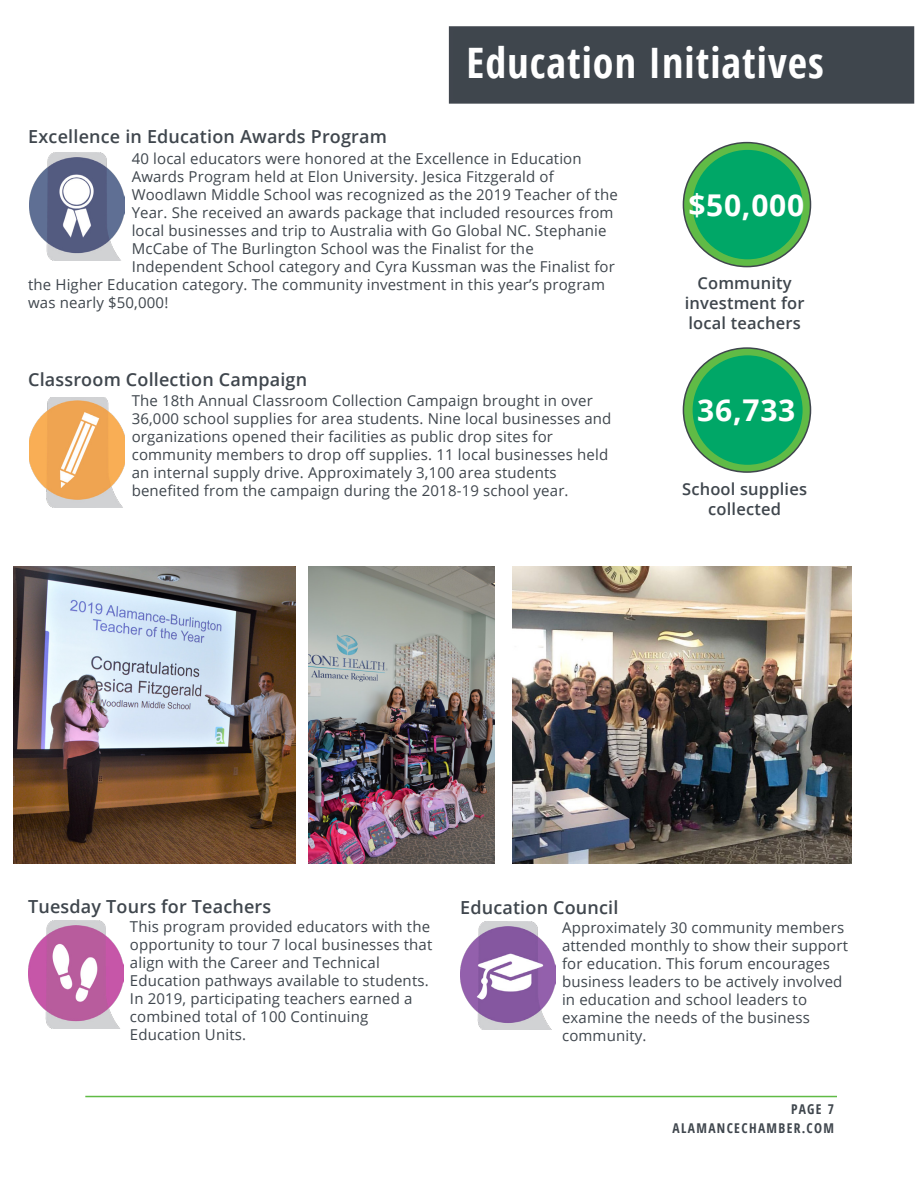
<style>
.page{position:relative;width:918px;height:1188px;background:#fff}
.page>*{position:absolute;margin:0;border:0;box-sizing:border-box;transform-origin:0 0}
.t1{font:700 condensed 42px "Open Sans";letter-spacing:.025em;color:#fff}
.Deck{font:700 30px "Open Sans";letter-spacing:.025em;color:#fff}
.Copy{font:600 18px "Open Sans";letter-spacing:.01em;color:#3f464d}
.Copy-2{font:600 16.5px/19.8px "Open Sans";letter-spacing:.01em;color:#3f464d;text-align:center}
.Copy-3{font:15px/18px "Open Sans";letter-spacing:.01em;color:#3f464d}
.t2{font:700 condensed 13.5px/18.3px "Open Sans";letter-spacing:.1em;color:#3f464d;text-align:right}
</style>
<div class="page">
<div style="left:449px;top:26px;width:465px;height:78px;background:#3f464d;border:4px solid #40464e"></div>
<img style="left:28px;top:921px;width:95px;height:108px">
<svg style="left:683px;top:348px;width:128px;height:124px;background:#57ab48"></svg>
<div style="left:693px;top:356px;width:109px;height:108px;background:#00a767;border-radius:50%"></div>
<div style="left:693px;top:355px;width:110px;height:110px;border:2px solid #00a767;border-radius:50%"></div>
<svg style="left:683px;top:143px;width:128px;height:124px;background:#57ab48"></svg>
<div style="left:693px;top:151px;width:109px;height:108px;background:#00a767;border-radius:50%"></div>
<div style="left:693px;top:150px;width:110px;height:109px;border:2px solid #00a767;border-radius:50%"></div>
<img style="left:13px;top:567px;width:282px;height:297px">
<img style="left:308px;top:567px;width:187px;height:297px">
<img style="left:512px;top:567px;width:339px;height:297px">
<img style="left:30px;top:153px;width:95px;height:108px">
<img style="left:30px;top:397px;width:95px;height:110px">
<img style="left:460px;top:922px;width:95px;height:108px">
<hr style="left:85px;top:1096px;width:752px;height:1px;background:#60bb46">
<p class="Copy" style="left:28px;top:124px;width:360px">Excellence in Education Awards Program</p>
<p class="t1" style="left:467px;top:33px;width:359px">Education Initiatives</p>
<p class="Copy-3" style="left:132px;top:149px;width:452px">40 local educators were honored at the Excellence in Education</p>
<p class="Copy-3" style="left:132px;top:167px;width:424px">Awards Program held at Elon University. Jesica Fitzgerald of</p>
<p class="Copy-3" style="left:132px;top:185px;width:488px">Woodlawn Middle School was recognized as the 2019 Teacher of the</p>
<p class="Copy-3" style="left:132px;top:203px;width:483px">Year. She received an awards package that included resources from</p>
<p class="Copy-3" style="left:132px;top:221px;width:476px">local businesses and trip to Australia with Go Global NC. Stephanie</p>
<p class="Copy-3" style="left:132px;top:239px;width:404px">McCabe of The Burlington School was the Finalist for the</p>
<p class="Copy-3" style="left:132px;top:257px;width:485px">Independent School category and Cyra Kussman was the Finalist for</p>
<p class="Copy-3" style="left:28px;top:275px;width:578px">the Higher Education category. The community investment in this year’s program</p>
<p class="Copy-3" style="left:28px;top:293px;width:142px">was nearly $50,000!</p>
<p class="Copy" style="left:28px;top:367px;width:281px">Classroom Collection Campaign</p>
<p class="Copy-3" style="left:132px;top:391px;width:481px">The 18th Annual Classroom Collection Campaign brought in over 36,000 school supplies for area students. Nine local businesses and organizations opened their facilities as public drop sites for community members to drop off supplies. 11 local businesses held an internal supply drive. Approximately 3,100 area students benefited from the campaign during the 2018-19 school year.</p>
<p class="Deck" style="left:688px;top:184px;width:117px">$50,000</p>
<p class="Copy-2" style="left:685px;top:273px;width:121px">Community investment for local teachers</p>
<p class="Deck" style="left:697px;top:389px;width:100px">36,733</p>
<p class="Copy-2" style="left:682px;top:479px;width:126px">School supplies collected</p>
<p class="Copy" style="left:28px;top:894px;width:245px">Tuesday Tours for Teachers</p>
<p class="Copy" style="left:460px;top:895px;width:160px">Education Council</p>
<p class="Copy-3" style="left:130px;top:917px;width:304px">This program provided educators with the opportunity to tour 7 local businesses that align with the Career and Technical Education pathways available to students.<br>In 2019, participating teachers earned a combined total of 100 Continuing Education Units.</p>
<p class="Copy-3" style="left:562px;top:918px;width:288px">Approximately 30 community members attended monthly to show their support for education. This forum encourages business leaders to be actively involved in education and school leaders to examine the needs of the business community.</p>
<p class="t2" style="left:673px;top:1100px;width:163px">PAGE 7<br>ALAMANCECHAMBER.COM</p>
</div>
